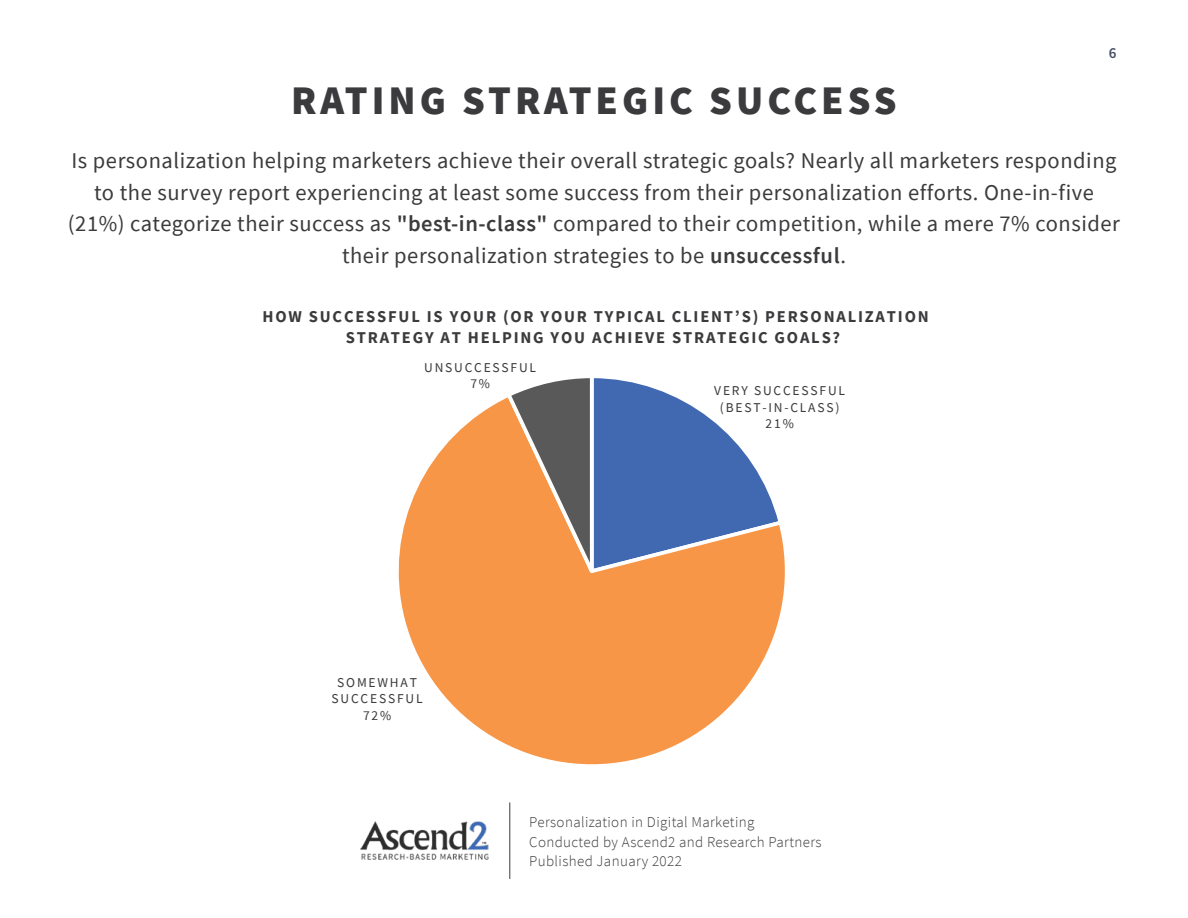
<style>
.page{position:relative;width:1188px;height:918px;background:#fff}
.page>*{position:absolute;margin:0;border:0;box-sizing:border-box;transform-origin:0 0}
.t1{font:900 40.5px "Source Sans Pro";letter-spacing:.1em;color:#3b3a3c}
.t2{font:22.5px/31.5px "Source Sans Pro";letter-spacing:.025em;color:#3b3a3c;text-align:center}
.t3{font:700 16.5px/21px "Source Sans Pro";letter-spacing:.11em;color:#3b3a3c;text-align:center}
.t4{font:300 15px/19.5px "Source Sans Pro";letter-spacing:.025em;color:#3b3a3c}
.t5{font:600 15px "Source Sans Pro";color:#475066}
.t6{font:13.5px/16.5px "Source Sans Pro";letter-spacing:.135em;color:#3b3a3c;text-align:center}
.s1{font-weight:600}
</style>
<div class="page">
<img style="left:360px;top:821px;width:129px;height:39px">
<hr style="left:510px;top:802px;width:1px;height:77px;background:#3b3a3c">
<svg style="left:398px;top:399px;width:386px;height:366px"></svg>
<svg style="left:504px;top:378px;width:281px;height:210px"></svg>
<p class="t5" style="left:1109px;top:43px;width:9px">6</p>
<h1 class="t1" style="left:291px;top:73px;width:607px">RATING STRATEGIC SUCCESS</h1>
<p class="t2" style="left:68px;top:145px;width:1054px">Is personalization helping marketers achieve their overall strategic goals? Nearly all marketers responding to the survey report experiencing at least some success from their personalization efforts. One-in-five (21%) categorize their success as <span class="s1">"best-in-class"</span> compared to their competition, while a mere 7% consider their personalization strategies to be <span class="s1">unsuccessful</span>.</p>
<p class="t3" style="left:263px;top:306px;width:668px">HOW SUCCESSFUL IS YOUR (OR YOUR TYPICAL CLIENT’S) PERSONALIZATION<br>STRATEGY AT HELPING YOU ACHIEVE STRATEGIC GOALS?</p>
<p class="t6" style="left:424px;top:359px;width:113px">UNSUCCESSFUL<br>7%</p>
<p class="t6" style="left:332px;top:674px;width:92px">SOMEWHAT<br>SUCCESSFUL<br>72%</p>
<p class="t6" style="left:714px;top:382px;width:132px">VERY SUCCESSFUL (BEST-IN-CLASS)<br>21%</p>
<p class="t4" style="left:529px;top:813px;width:294px">Personalization in Digital Marketing<br>Conducted by Ascend2 and Research Partners<br>Published January 2022</p>
</div>
